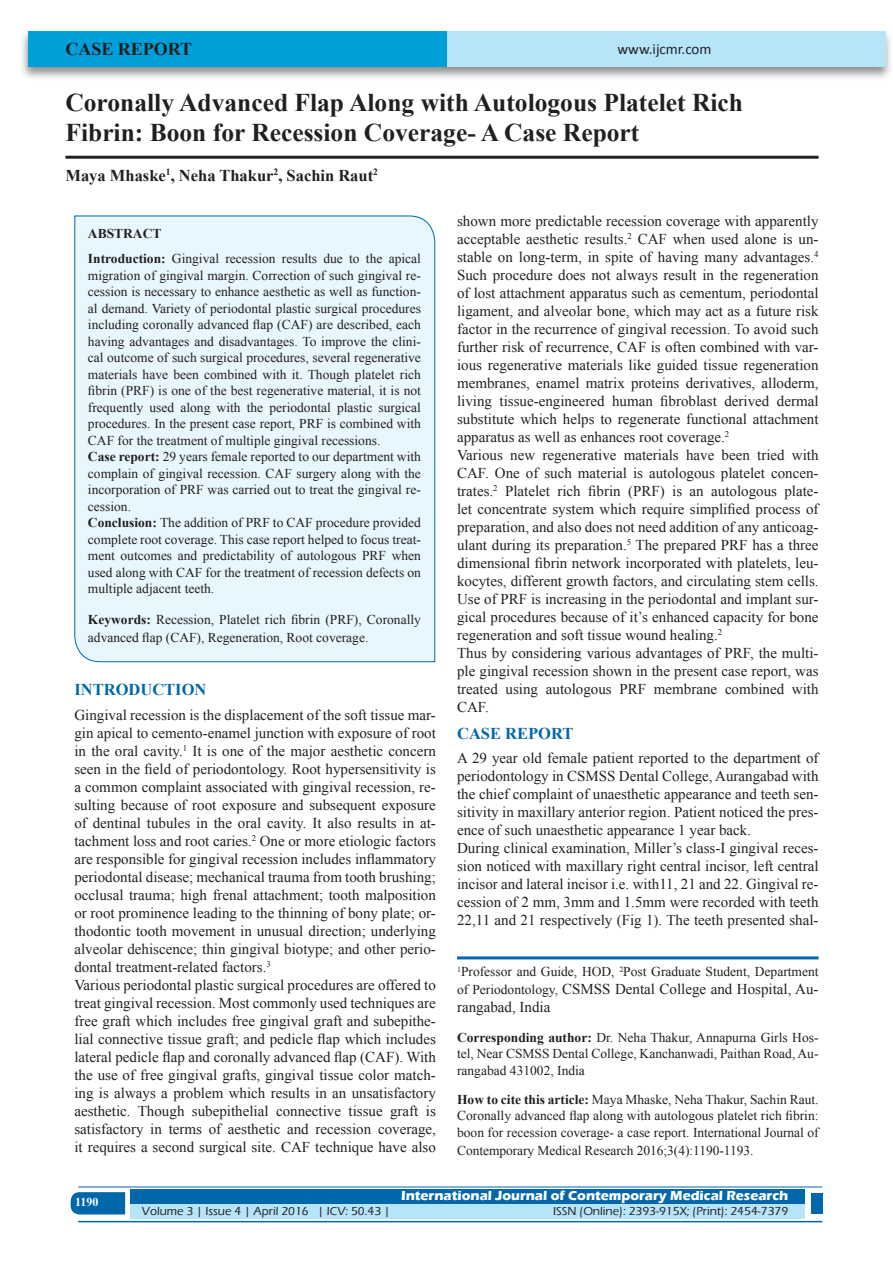
<style>
.page{position:relative;width:893px;height:1263px;background:#fff}
.page>*{position:absolute;margin:0;border:0;box-sizing:border-box;transform-origin:0 0}
.A_Title_New{font:700 25.5px/30px "Times New Roman";color:#231f20}
.AT_new{font:700 18px "Times New Roman";color:#231f20}
.AU-New{font:700 16.5px "Times New Roman";color:#231f20}
.t1{font:700 16.5px "Times New Roman";color:#0067aa}
.TX_New{font:15px/18px "Times New Roman";color:#231f20;text-align:justify}
.Affi_New{font:15px/18px "Times New Roman";color:#231f20}
.t2{font:15px "Calibri";color:#231f20}
.HTC_new{font:13.5px/16.5px "Times New Roman";color:#231f20}
.Corresponding{font:13.5px/16.5px "Times New Roman";color:#231f20;text-align:justify}
.Affi_New-2{font:13.5px "Times New Roman";color:#231f20}
.t3{font:700 13.5px "Eras ITC";color:#fff}
.t4{font:500 12px "Eras ITC";color:#231f20}
.t5{font:700 12px "Times New Roman";color:#fff}
.s1{font-weight:700}
.s2{font-size:13.5px}
</style>
<div class="page">
<div style="left:19px;top:29px;width:874px;height:52px;background:#231f20;opacity:.5"></div>
<div style="left:28px;top:31px;width:857px;height:35px;background:#b6e4f9"></div>
<div style="left:28px;top:31px;width:418px;height:35px;background:#009fda"></div>
<svg style="left:71px;top:1192px;width:54px;height:22px"></svg>
<div style="left:130px;top:1189px;width:674px;height:15px;background:#0067aa"></div>
<div style="left:130px;top:1204px;width:674px;height:15px;background:#b6e4f9"></div>
<hr style="left:78px;top:1186px;width:744px;height:1px;background:#0067aa">
<hr style="left:78px;top:1221px;width:744px;height:1px;background:#0067aa">
<div style="left:811px;top:1193px;width:11px;height:21px;background:#0067aa"></div>
<hr style="left:65px;top:156px;width:754px;height:3px;background:#231f20">
<div style="left:74px;top:215px;width:361px;height:447px;background:#e8f6fd"></div>
<hr style="left:457px;top:956px;width:362px;height:3px;background:#0067aa">
<p class="AT_new" style="left:65px;top:36px;width:128px">CASE REPORT</p>
<p class="t2" style="left:617px;top:40px;width:96px">www.ijcmr.com</p>
<p class="A_Title_New" style="left:65px;top:87px;width:679px">Coronally Advanced Flap Along with Autologous Platelet Rich<br>Fibrin: Boon for Recession Coverage- A Case Report</p>
<p class="AU-New" style="left:65px;top:164px;width:314px">Maya Mhaske<sup>1</sup>, Neha Thakur<sup>2</sup>, Sachin Raut<sup>2</sup></p>
<p class="HTC_new" style="left:88px;top:221px;width:335px;line-height:25px"><span class="s1">ABSTRACT<br>Introduction:</span> Gingival recession results due to the apical</p>
<p class="HTC_new" style="left:88px;top:267px;width:335px">migration of gingival margin. Correction of such gingival re&shy;cession is necessary to enhance aesthetic as well as function&shy;al demand. Variety of periodontal plastic surgical procedures including coronally advanced flap (CAF) are described, each having advantages and disadvantages. To improve the clini&shy;cal outcome of such surgical procedures, several regenerative materials have been combined with it. Though platelet rich fibrin (PRF) is one of the best regenerative material, it is not frequently used along with the periodontal plastic surgical procedures. In the present case report, PRF is combined with CAF for the treatment of multiple gingival recessions.<br><span class="s1">Case report:</span> 29 years female reported to our department with complain of gingival recession. CAF surgery along with the incorporation of PRF was carried out to treat the gingival re&shy;cession.<br><span class="s1">Conclusion:</span> The addition of PRF to CAF procedure provided complete root coverage. This case report helped to focus treat&shy;ment outcomes and predictability of autologous PRF when used along with CAF for the treatment of recession defects on multiple adjacent teeth.</p>
<p class="HTC_new" style="left:88px;top:610px;width:335px;line-height:18px"><span class="s1">Keywords:</span> Recession, Platelet rich fibrin (PRF), Coronally advanced flap (CAF), Regeneration, Root coverage.</p>
<h1 class="t1" style="left:74px;top:678px;width:133px">INTRODUCTION</h1>
<p class="TX_New" style="left:74px;top:705px;width:363px">Gingival recession is the displacement of the soft tissue mar&shy;gin apical to cemento-enamel junction with exposure of root in the oral cavity.<sup>1</sup> It is one of the major aesthetic concern seen in the field of periodontology. Root hypersensitivity is a common complaint associated with gingival recession, re&shy;sulting because of root exposure and subsequent exposure of dentinal tubules in the oral cavity. It also results in at&shy;tachment loss and root caries.<sup>2</sup> One or more etiologic factors are responsible for gingival recession includes inflammatory periodontal disease; mechanical trauma from tooth brushing; occlusal trauma; high frenal attachment; tooth malposition or root prominence leading to the thinning of bony plate; or&shy;thodontic tooth movement in unusual direction; underlying alveolar dehiscence; thin gingival biotype; and other perio&shy;dontal treatment-related factors.<sup>3</sup></p>
<p class="TX_New" style="left:74px;top:975px;width:363px">Various periodontal plastic surgical procedures are offered to treat gingival recession. Most commonly used techniques are free graft which includes free gingival graft and subepithe&shy;lial connective tissue graft; and pedicle flap which includes lateral pedicle flap and coronally advanced flap (CAF). With the use of free gingival grafts, gingival tissue color match&shy;ing is always a problem which results in an unsatisfactory aesthetic. Though subepithelial connective tissue graft is satisfactory in terms of aesthetic and recession coverage, it requires a second surgical site. CAF technique have also</p>
<p class="TX_New" style="left:457px;top:212px;width:363px">shown more predictable recession coverage with apparently acceptable aesthetic results.<sup>2</sup> CAF when used alone is un&shy;stable on long-term, in spite of having many advantages.<sup>4<br></sup>Such procedure does not always result in the regeneration of lost attachment apparatus such as cementum, periodontal ligament, and alveolar bone, which may act as a future risk factor in the recurrence of gingival recession. To avoid such further risk of recurrence, CAF is often combined with var&shy;ious regenerative materials like guided tissue regeneration membranes, enamel matrix proteins derivatives, alloderm, living tissue-engineered human fibroblast derived dermal substitute which helps to regenerate functional attachment apparatus as well as enhances root coverage.<sup>2</sup></p>
<p class="TX_New" style="left:457px;top:446px;width:363px">Various new regenerative materials have been tried with CAF. One of such material is autologous platelet concen&shy;trates.<sup>2</sup> Platelet rich fibrin (PRF) is an autologous plate&shy;let concentrate system which require simplified process of preparation, and also does not need addition of any anticoag&shy;ulant during its preparation.<sup>5</sup> The prepared PRF has a three dimensional fibrin network incorporated with platelets, leu&shy;kocytes, different growth factors, and circulating stem cells.<br>Use of PRF is increasing in the periodontal and implant sur&shy;gical procedures because of it’s enhanced capacity for bone regeneration and soft tissue wound healing.<sup>2</sup></p>
<p class="TX_New" style="left:457px;top:644px;width:363px">Thus by considering various advantages of PRF, the multi&shy;ple gingival recession shown in the present case report, was treated using autologous PRF membrane combined with CAF.</p>
<h1 class="t1" style="left:457px;top:722px;width:118px">CASE REPORT</h1>
<p class="TX_New" style="left:457px;top:749px;width:363px">A 29 year old female patient reported to the department of periodontology in CSMSS Dental College, Aurangabad with the chief complaint of unaesthetic appearance and teeth sen&shy;sitivity in maxillary anterior region. Patient noticed the pres&shy;ence of such unaesthetic appearance 1 year back.</p>
<p class="TX_New" style="left:457px;top:839px;width:363px">During clinical examination, Miller’s class-I gingival reces&shy;sion noticed with maxillary right central incisor, left central incisor and lateral incisor i.e. with11, 21 and 22. Gingival re&shy;cession of 2 mm, 3mm and 1.5mm were recorded with teeth 22,11 and 21 respectively (Fig 1). The teeth presented shal-</p>
<p class="Affi_New-2" style="left:457px;top:963px;width:363px"><sup>1</sup>Professor and Guide, HOD, <sup>2</sup>Post Graduate Student, Department</p>
<p class="Affi_New" style="left:457px;top:980px;width:363px"><span class="s2">of Periodontology,</span> CSMSS Dental College and Hospital, Au&shy;rangabad, India</p>
<p class="Corresponding" style="left:457px;top:1029px;width:363px"><span class="s1">Corresponding author:</span> Dr. Neha Thakur, Annapurna Girls Hos&shy;tel, Near CSMSS Dental College, Kanchanwadi, Paithan Road, Au&shy;rangabad 431002, India</p>
<p class="HTC_new" style="left:457px;top:1091px;width:363px;text-align:justify"><span class="s1">How to cite this article:</span> Maya Mhaske, Neha Thakur, Sachin Raut.<br>Coronally advanced flap along with autologous platelet rich fibrin: boon for recession coverage- a case report. International Journal of</p>
<p class="HTC_new" style="left:457px;top:1142px;width:298px">Contemporary Medical Research 2016;3(4):1190-1193.</p>
<h4 class="t5" style="left:75px;top:1194px;width:25px">1190</h4>
<p class="t3" style="left:401px;top:1188px;width:389px">International Journal of Contemporary Medical Research</p>
<p class="t4" style="left:142px;top:1204px;width:250px">Volume 3 | Issue 4 | April 2016 | ICV: 50.43 |</p>
<p class="t4" style="left:553px;top:1204px;width:237px">ISSN (Online): 2393-915X; (Print): 2454-7379</p>
</div>
